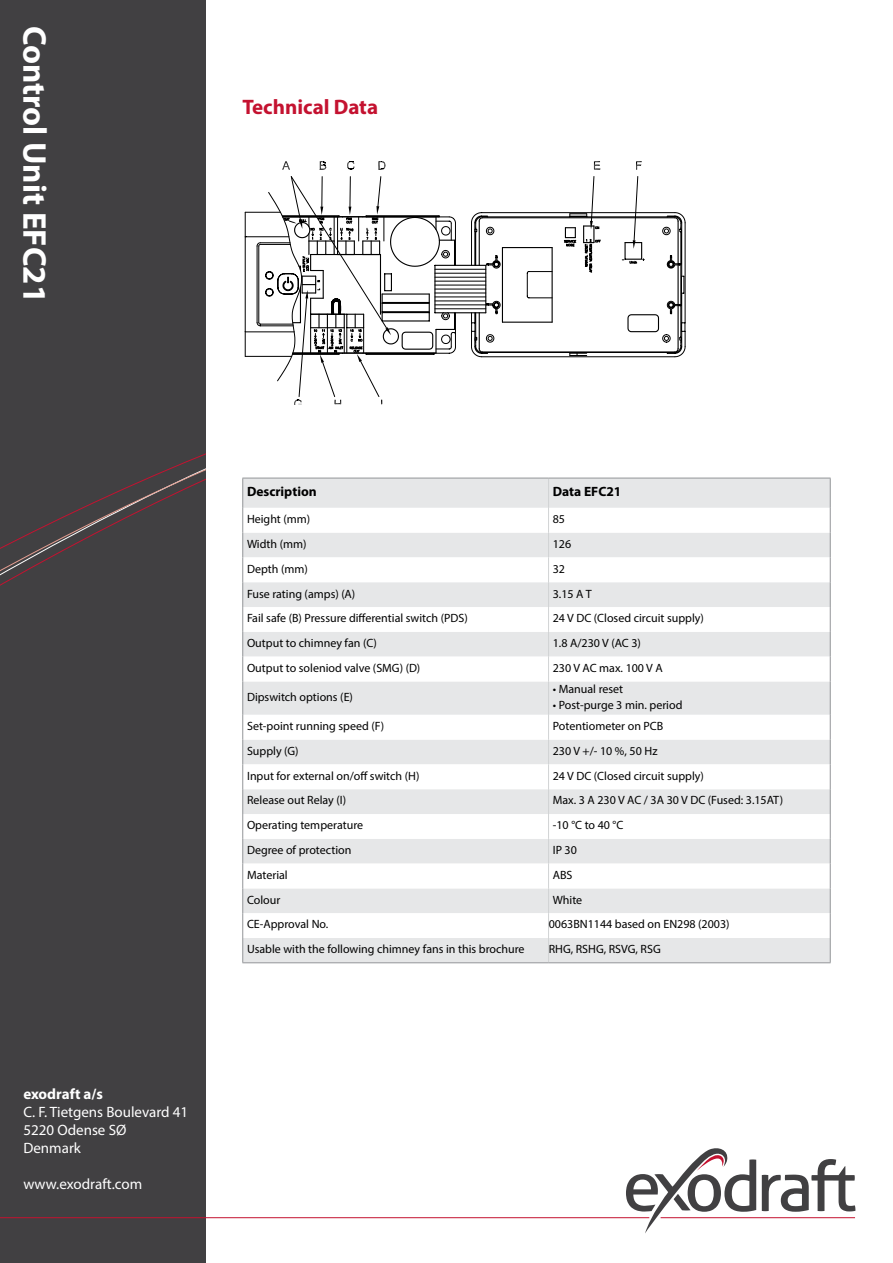
<style>
.page{position:relative;width:893px;height:1263px;background:#fff}
.page>*{position:absolute;margin:0;border:0;box-sizing:border-box;transform-origin:0 0}
.t1{font:700 33px "Myriad Pro";color:#fff}
.t2{font:700 21px "Myriad Pro";color:#c41230}
.t3{font:15px/18px "Myriad Pro";color:#fff}
.t4{font:700 15px "Myriad Pro";color:#fff}
.t5{font:700 13.5px "Myriad Pro";color:#000}
.t6{font:12px "Myriad Pro";color:#000}
</style>
<div class="page">
<div style="left:0;top:0;width:205px;height:1263px;background:#414042"></div>
<svg style="left:762px;top:1159px;width:93px;height:53px"></svg>
<svg style="left:626px;top:1148px;width:130px;height:85px"></svg>
<hr style="left:0;top:1217px;width:649px;height:1px;background:#c41230">
<hr style="left:661px;top:1217px;width:194px;height:1px;background:#c41230">
<svg style="left:0;top:453px;width:205px;height:133px"></svg>
<svg style="left:244px;top:161px;width:441px;height:244px"></svg>
<div style="left:243px;top:479px;width:587px;height:483px;background:#e6e7e8"></div>
<svg style="left:243px;top:508px;width:587px;height:430px"></svg>
<hr style="left:548px;top:478px;width:1px;height:30px;background:#d1d3d4">
<svg style="left:548px;top:508px;width:1px;height:173px"></svg>
<hr style="left:548px;top:681px;width:1px;height:34px;background:#d1d3d4">
<svg style="left:548px;top:715px;width:1px;height:247px"></svg>
<hr style="left:242px;top:478px;width:1px;height:30px;background:#939598">
<hr style="left:242px;top:478px;width:307px;height:1px;background:#939598">
<hr style="left:549px;top:478px;width:282px;height:1px;background:#939598">
<hr style="left:830px;top:478px;width:1px;height:30px;background:#939598">
<svg style="left:242px;top:508px;width:1px;height:173px"></svg>
<hr style="left:242px;top:681px;width:1px;height:34px;background:#939598">
<svg style="left:830px;top:508px;width:1px;height:173px"></svg>
<hr style="left:830px;top:681px;width:1px;height:34px;background:#939598">
<svg style="left:242px;top:715px;width:1px;height:247px"></svg>
<hr style="left:242px;top:962px;width:307px;height:1px;background:#939598">
<svg style="left:830px;top:715px;width:1px;height:247px"></svg>
<hr style="left:549px;top:962px;width:282px;height:1px;background:#939598">
<h1 class="t1" style="left:56px;top:26px;width:279px;rotate:90deg">Control Unit EFC21</h1>
<h2 class="t2" style="left:242px;top:93px;width:137px">Technical Data</h2>
<p class="t4" style="left:23px;top:1084px;width:81px">exodraft a/s</p>
<p class="t3" style="left:23px;top:1103px;width:166px">C. F. Tietgens Boulevard 41<br>5220 Odense SØ<br>Denmark</p>
<p class="t3" style="left:23px;top:1175px;width:120px">www.exodraft.com</p>
<p class="t5" style="left:247px;top:483px;width:71px">Description</p>
<p class="t5" style="left:553px;top:483px;width:70px">Data EFC21</p>
<p class="t6" style="left:247px;top:512px;width:65px">Height (mm)</p>
<p class="t6" style="left:553px;top:512px;width:14px">85</p>
<p class="t6" style="left:247px;top:536px;width:61px">Width (mm)</p>
<p class="t6" style="left:553px;top:536px;width:20px">126</p>
<p class="t6" style="left:247px;top:561px;width:62px">Depth (mm)</p>
<p class="t6" style="left:553px;top:561px;width:14px">32</p>
<p class="t6" style="left:247px;top:586px;width:110px">Fuse rating (amps) (A)</p>
<p class="t6" style="left:553px;top:586px;width:40px">3.15 A T</p>
<p class="t6" style="left:247px;top:611px;width:222px">Fail safe (B) Pressure differential switch (PDS)</p>
<p class="t6" style="left:553px;top:611px;width:153px">24 V DC (Closed circuit supply)</p>
<p class="t6" style="left:247px;top:636px;width:131px">Output to chimney fan (C)</p>
<p class="t6" style="left:553px;top:636px;width:90px">1.8 A/230 V (AC 3)</p>
<p class="t6" style="left:247px;top:660px;width:175px">Output to soleniod valve (SMG) (D)</p>
<p class="t6" style="left:553px;top:660px;width:112px">230 V AC max. 100 V A</p>
<p class="t6" style="left:247px;top:689px;width:107px">Dipswitch options (E)</p>
<p class="t6" style="left:553px;top:681px;width:72px">• Manual reset</p>
<p class="t6" style="left:553px;top:698px;width:131px">• Post-purge 3 min. period</p>
<p class="t6" style="left:247px;top:719px;width:139px">Set-point running speed (F)</p>
<p class="t6" style="left:553px;top:719px;width:112px">Potentiometer on PCB</p>
<p class="t6" style="left:247px;top:743px;width:53px">Supply (G)</p>
<p class="t6" style="left:553px;top:743px;width:106px">230 V +/- 10 %, 50 Hz</p>
<p class="t6" style="left:247px;top:768px;width:174px">Input for external on/off switch (H)</p>
<p class="t6" style="left:553px;top:768px;width:153px">24 V DC (Closed circuit supply)</p>
<p class="t6" style="left:247px;top:793px;width:101px">Release out Relay (I)</p>
<p class="t6" style="left:553px;top:793px;width:232px">Max. 3 A 230 V AC / 3A 30 V DC (Fused: 3.15AT)</p>
<p class="t6" style="left:247px;top:818px;width:118px">Operating temperature</p>
<p class="t6" style="left:553px;top:818px;width:72px">-10 °C to 40 °C</p>
<p class="t6" style="left:247px;top:843px;width:106px">Degree of protection</p>
<p class="t6" style="left:553px;top:843px;width:26px">IP 30</p>
<p class="t6" style="left:247px;top:867px;width:42px">Material</p>
<p class="t6" style="left:553px;top:867px;width:21px">ABS</p>
<p class="t6" style="left:247px;top:892px;width:35px">Colour</p>
<p class="t6" style="left:553px;top:892px;width:31px">White</p>
<p class="t6" style="left:247px;top:917px;width:83px">CE-Approval No.</p>
<p class="t6" style="left:549px;top:917px;width:182px">0063BN1144 based on EN298 (2003)</p>
<p class="t6" style="left:247px;top:942px;width:279px">Usable with the following chimney fans in this brochure</p>
<p class="t6" style="left:549px;top:942px;width:114px">RHG, RSHG, RSVG, RSG</p>
</div>
